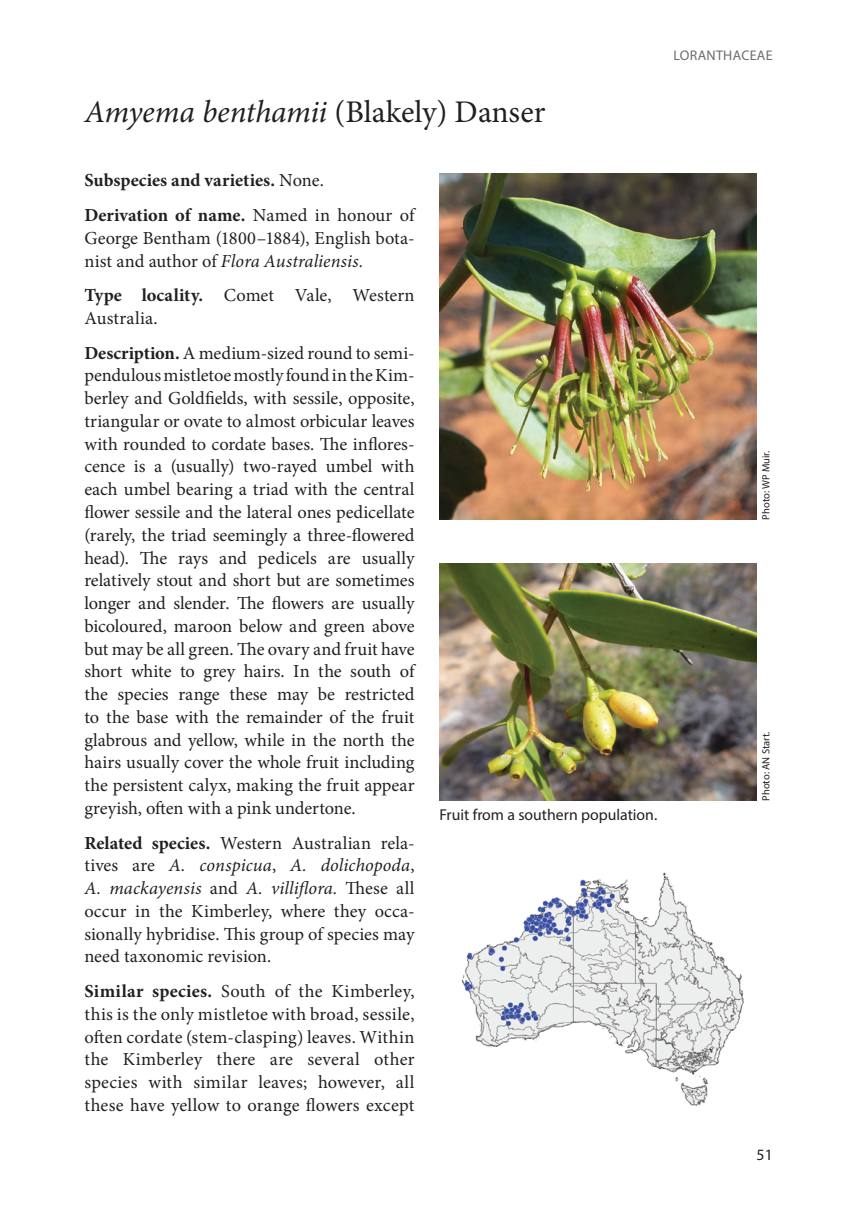
<style>
.page{position:relative;width:844px;height:1216px;background:#fff}
.page>*{position:absolute;margin:0;border:0;box-sizing:border-box;transform-origin:0 0}
.A_Species-N{font:italic 31.5px "Minion Pro";letter-spacing:-.01em;color:#231f20}
.A_Para_Account{font:18.38px/22.8px "Minion Pro";letter-spacing:.005em;color:#231f20;text-align:justify}
.A_Para_Account-2{font:700 18.38px "Minion Pro";letter-spacing:.005em;color:#231f20}
.FigCap{font:15.75px "Myriad Pro";color:#231f20}
.t1{font:14px "Myriad Pro";letter-spacing:.02em;color:#6c6d70}
.A_Photo_Credit{font:10.5px "Myriad Pro";color:#231f20}
.s1{font-style:normal}
.s2{font-weight:400}
.s3{font-weight:700}
.s4{font-style:italic}
</style>
<div class="page">
<img style="left:461px;top:872px;width:283px;height:234px">
<img style="left:439px;top:173px;width:317px;height:346px">
<img style="left:439px;top:563px;width:317px;height:237px">
<p class="A_Species-N" style="left:84px;top:91px;width:462px">Amyema benthamii <span class="s1">(Blakely) Danser</span></p>
<p class="A_Para_Account-2" style="left:84px;top:167px;width:241px">Subspecies and varieties. <span class="s2">None.</span></p>
<p class="A_Para_Account" style="left:84px;top:204px;width:331px"><span class="s3">Derivation of name.</span> Named in honour of George Bentham (1800–1884), English bota&shy;nist and author of <span class="s4">Flora Australiensis.</span></p>
<p class="A_Para_Account" style="left:84px;top:284px;width:331px"><span class="s3">Type locality.</span> Comet Vale, Western<br>Australia.</p>
<p class="A_Para_Account" style="left:84px;top:341px;width:331px"><span class="s3">Description.</span> A medium-sized round to semi&shy;pendulous mistletoe mostly found in the Kim&shy;berley and Goldfields, with sessile, opposite, triangular or ovate to almost orbicular leaves with rounded to cordate bases. The inflores&shy;cence is a (usually) two-rayed umbel with each umbel bearing a triad with the central flower sessile and the lateral ones pedicellate (rarely, the triad seemingly a three-flowered head). The rays and pedicels are usually relatively stout and short but are sometimes longer and slender. The flowers are usually bicoloured, maroon below and green above but may be all green. The ovary and fruit have short white to grey hairs. In the south of the species range these may be restricted to the base with the remainder of the fruit glabrous and yellow, while in the north the hairs usually cover the whole fruit including the persistent calyx, making the fruit appear greyish, often with a pink undertone.</p>
<p class="A_Para_Account" style="left:84px;top:831px;width:331px"><span class="s3">Related species.</span> Western Australian rela&shy;tives are <span class="s4">A. conspicua</span>, <span class="s4">A. dolichopoda</span>, <span class="s4">A. mackayensis</span> and <span class="s4">A. villiflora.</span> These all occur in the Kimberley, where they occa&shy;sionally hybridise. This group of species may need taxonomic revision.</p>
<p class="A_Para_Account" style="left:84px;top:979px;width:331px"><span class="s3">Similar species.</span> South of the Kimberley, this is the only mistletoe with broad, sessile, often cordate (stem-clasping) leaves. Within the Kimberley there are several other species with similar leaves; however, all these have yellow to orange flowers except</p>
<p class="FigCap" style="left:439px;top:805px;width:219px">Fruit from a southern population.</p>
<p class="t1" style="left:673px;top:47px;width:99px">LORANTHACEAE</p>
<p class="A_Photo_Credit" style="left:759px;top:519px;width:70px;rotate:-90deg">Photo: WP Muir.</p>
<p class="A_Photo_Credit" style="left:759px;top:800px;width:71px;rotate:-90deg">Photo: AN Start.</p>
<p class="FigCap" style="left:756px;top:1144px;width:18px">51</p>
</div>
